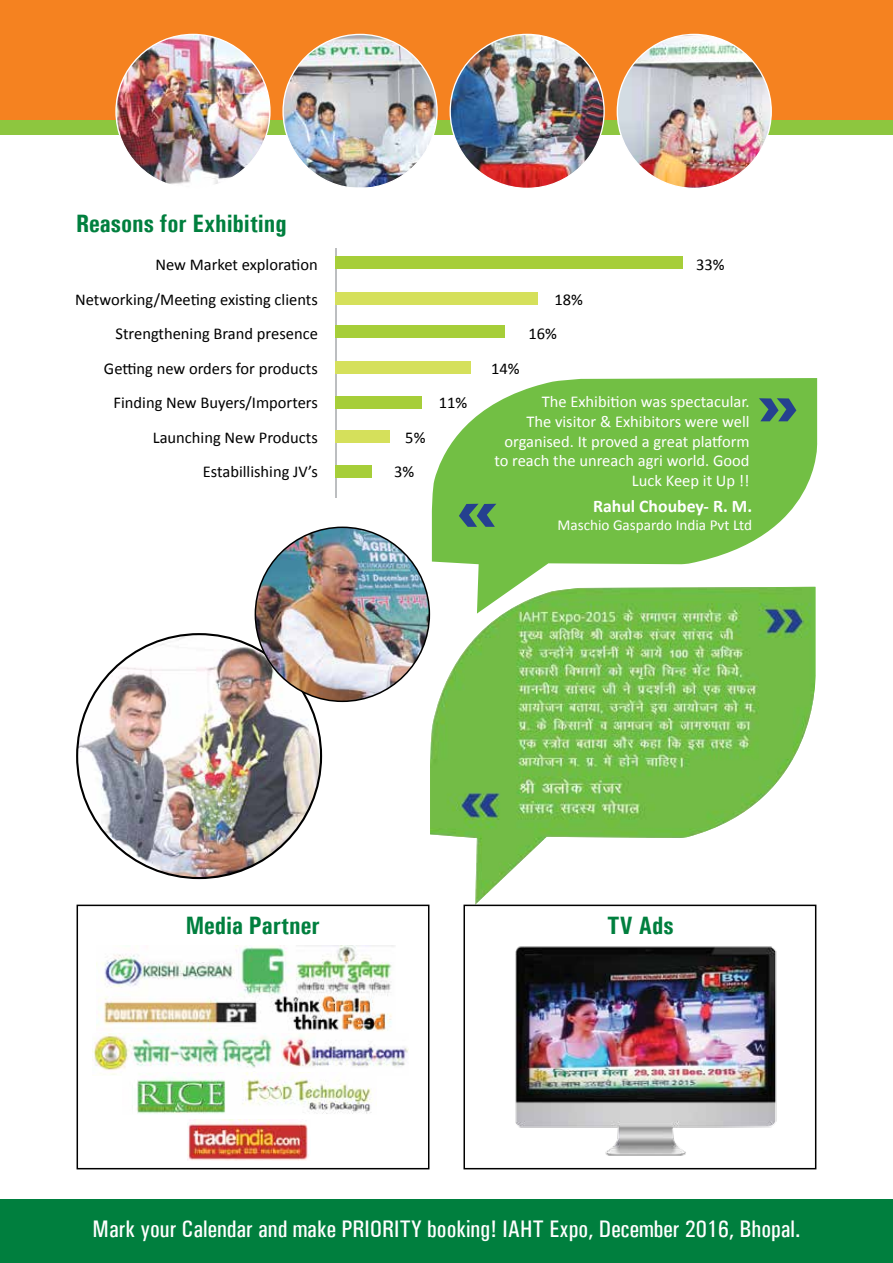
<style>
.page{position:relative;width:893px;height:1263px;background:#fff}
.page>*{position:absolute;margin:0;border:0;box-sizing:border-box;transform-origin:0 0}
.t1{font:700 condensed 25.2px "Univers";color:#007f3e}
.t2{font:500 condensed 24px "Univers";color:#fff}
.t3{font:700 17.7px "Calibri";color:#fff}
.t4{font:16.5px/34.5px "Calibri";color:#000}
.t5{font:16.5px/19.8px "Calibri";color:#fff;text-align:right}
.t6{font:15.15px "Calibri";color:#fff}
</style>
<div class="page">
<img style="left:430px;top:610px;width:385px;height:295px">
<div style="left:0;top:0;width:892px;height:120px;background:#f58220"></div>
<div style="left:0;top:120px;width:892px;height:15px;background:#8dc63f"></div>
<div style="left:0;top:1199px;width:893px;height:64px;background:#007f3e"></div>
<div style="left:77px;top:905px;width:352px;height:264px;border:2px solid #000"></div>
<div style="left:463px;top:905px;width:353px;height:264px;border:2px solid #000"></div>
<img style="left:77px;top:634px;width:244px;height:244px;border-radius:122px">
<img style="left:255px;top:527px;width:174px;height:174px;border-radius:87px">
<img style="left:97px;top:945px;width:298px;height:86px">
<img style="left:93px;top:1033px;width:315px;height:42px">
<img style="left:123px;top:1073px;width:253px;height:41px">
<img style="left:187px;top:1120px;width:121px;height:40px">
<img style="left:515px;top:946px;width:262px;height:210px">
<hr style="left:336px;top:248px;width:1px;height:250px;background:#bcbec0">
<div style="left:336px;top:257px;width:347px;height:12px;background:#a6ce39"></div>
<div style="left:336px;top:292px;width:202px;height:12px;background:#d5e05b"></div>
<div style="left:336px;top:325px;width:169px;height:13px;background:#a6ce39"></div>
<div style="left:336px;top:361px;width:135px;height:13px;background:#d5e05b"></div>
<div style="left:336px;top:396px;width:86px;height:13px;background:#a6ce39"></div>
<div style="left:336px;top:465px;width:36px;height:13px;background:#a6ce39"></div>
<div style="left:336px;top:430px;width:54px;height:13px;background:#d5e05b"></div>
<svg style="left:432px;top:378px;width:386px;height:236px;fill:#72bf44"></svg>
<svg style="left:459px;top:504px;width:37px;height:23px"></svg>
<svg style="left:759px;top:398px;width:37px;height:23px"></svg>
<img style="left:116px;top:34px;width:154px;height:154px;border-radius:77px">
<img style="left:284px;top:34px;width:152px;height:153px">
<img style="left:450px;top:34px;width:154px;height:154px;border-radius:77px">
<img style="left:617px;top:34px;width:154px;height:154px;border-radius:77px">
<h1 class="t1" style="left:76px;top:208px;width:212px">Reasons for Exhibiting</h1>
<p class="t4" style="left:75px;top:247px;width:244px;text-align:right">New Market exploration<br>Networking/Meeting existing clients<br>Strengthening Brand presence<br>Getting new orders for products<br>Finding New Buyers/Importers<br>Launching New Products<br>Estabillishing JV’s</p>
<p class="t4" style="left:696px;top:247px;width:30px">33%</p>
<p class="t4" style="left:528px;top:281px;width:56px;text-indent:26px">18%<br>16%</p>
<p class="t4" style="left:491px;top:350px;width:30px">14%</p>
<p class="t5" style="left:494px;top:391px;width:257px">The Exhibition was spectacular.<br>The visitor &amp; Exhibitors were well organised. It proved a great platform to reach the unreach agri world. Good<br>Luck Keep it Up !!</p>
<p class="t3" style="left:593px;top:495px;width:161px">Rahul Choubey- R. M.</p>
<p class="t6" style="left:557px;top:515px;width:196px">Maschio Gaspardo India Pvt Ltd</p>
<p class="t4" style="left:439px;top:385px;width:30px">11%</p>
<p class="t4" style="left:394px;top:419px;width:33px;text-indent:11px">5%<br>3%</p>
<h1 class="t1" style="left:186px;top:910px;width:136px">Media Partner</h1>
<h1 class="t1" style="left:607px;top:910px;width:68px">TV Ads</h1>
<h2 class="t2" style="left:93px;top:1214px;width:709px">Mark your Calendar and make PRIORITY booking! IAHT Expo, December 2016, Bhopal.</h2>
</div>
